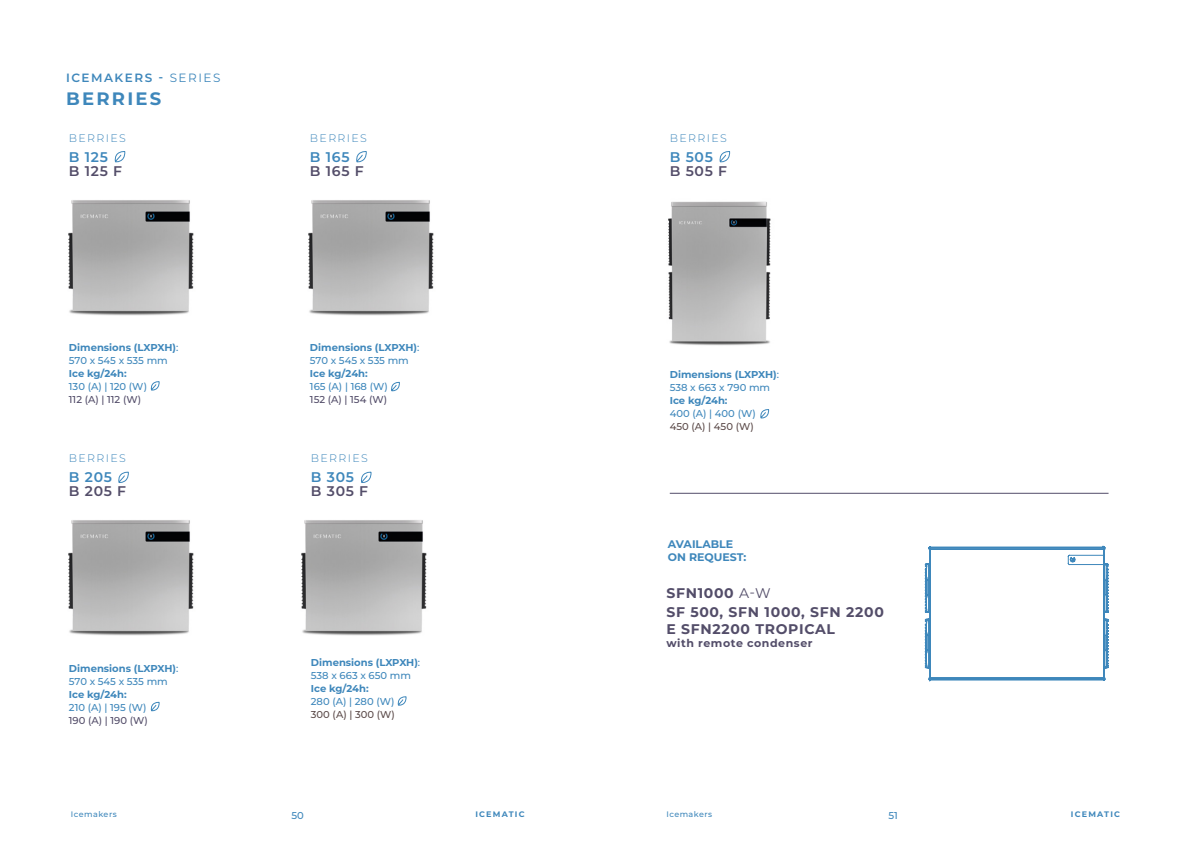
<style>
.page{position:relative;width:1191px;height:842px;background:#fff}
.page>*{position:absolute;margin:0;border:0;box-sizing:border-box;transform-origin:0 0}
.t1{font:700 18px "Montserrat";letter-spacing:.125em;color:#3e87bb}
.t2{font:700 14px/19px "Montserrat";letter-spacing:.05em;color:#534d69}
.t3{font:600 14px "Montserrat";letter-spacing:.05em;color:#534d69}
.t4{font:600 14px "Montserrat";letter-spacing:.05em;color:#3e87bb}
.t5{font:600 12px "Montserrat";letter-spacing:.125em;color:#3e87bb}
.t6{font:300 11px "Montserrat";letter-spacing:.125em;color:#3e87bb}
.t7{font:700 11px "Montserrat";letter-spacing:.05em;color:#534d69}
.t8{font:700 11px/13.2px "Montserrat";color:#3e87bb}
.t9{font:700 10px/13px "Montserrat";color:#3e87bb}
.t10{font:500 10px "Montserrat";color:#3e87bb}
.t11{font:500 10px "Montserrat";color:#534d69}
.t12{font:500 10px "Montserrat";color:#5c4b4a}
.t13{font:500 8px "Montserrat";letter-spacing:.06em;color:#3e87bb}
.t14{font:700 8px "Montserrat";letter-spacing:.15em;color:#3e87bb}
.s1{font-weight:400}
.s2{font-weight:500}
</style>
<div class="page">
<img style="left:68px;top:200px;width:126px;height:116px">
<img style="left:68px;top:520px;width:126px;height:116px">
<img style="left:301px;top:520px;width:126px;height:116px">
<img style="left:308px;top:200px;width:126px;height:116px">
<svg style="left:114px;top:151px;width:12px;height:12px"></svg>
<svg style="left:118px;top:471px;width:11px;height:12px"></svg>
<svg style="left:361px;top:471px;width:11px;height:12px"></svg>
<svg style="left:356px;top:151px;width:11px;height:12px"></svg>
<svg style="left:150px;top:381px;width:10px;height:10px"></svg>
<svg style="left:150px;top:702px;width:10px;height:10px"></svg>
<svg style="left:397px;top:696px;width:10px;height:10px"></svg>
<svg style="left:391px;top:382px;width:9px;height:10px"></svg>
<img style="left:668px;top:201px;width:103px;height:145px">
<svg style="left:719px;top:151px;width:11px;height:12px"></svg>
<svg style="left:760px;top:409px;width:9px;height:10px"></svg>
<svg style="left:924px;top:545px;width:185px;height:137px"></svg>
<hr style="left:670px;top:493px;width:438px;height:1px;background:#534d69">
<p class="t5" style="left:66px;top:70px;width:156px">ICEMAKERS - <span class="s1">SERIES</span></p>
<h1 class="t1" style="left:66px;top:86px;width:97px">BERRIES</h1>
<p class="t6" style="left:69px;top:130px;width:59px">BERRIES</p>
<h2 class="t4" style="left:69px;top:147px;width:40px">B 125</h2>
<h2 class="t3" style="left:69px;top:161px;width:55px">B 125 F</h2>
<p class="t9" style="left:69px;top:341px;width:111px">Dimensions (LXPXH)<span class="s2">:<br>570 x 545 x 535 mm</span></p>
<p class="t9" style="left:69px;top:367px;width:59px">Ice kg/24h:</p>
<p class="t10" style="left:69px;top:380px;width:80px">130 (A) | 120 (W)</p>
<p class="t11" style="left:69px;top:393px;width:74px">112 (A) | 112 (W)</p>
<p class="t6" style="left:69px;top:451px;width:59px">BERRIES</p>
<h2 class="t4" style="left:69px;top:467px;width:45px">B 205</h2>
<h2 class="t3" style="left:69px;top:481px;width:59px">B 205 F</h2>
<p class="t9" style="left:69px;top:661px;width:111px">Dimensions (LXPXH)<span class="s2">:<br>570 x 545 x 535 mm</span></p>
<p class="t9" style="left:69px;top:687px;width:59px">Ice kg/24h:</p>
<p class="t10" style="left:69px;top:700px;width:79px">210 (A) | 195 (W)</p>
<p class="t11" style="left:69px;top:713px;width:80px">190 (A) | 190 (W)</p>
<p class="t6" style="left:310px;top:130px;width:59px">BERRIES</p>
<h2 class="t4" style="left:310px;top:147px;width:41px">B 165</h2>
<h2 class="t3" style="left:310px;top:161px;width:55px">B 165 F</h2>
<p class="t9" style="left:310px;top:341px;width:111px">Dimensions (LXPXH)<span class="s2">:<br>570 x 545 x 535 mm</span></p>
<p class="t9" style="left:310px;top:367px;width:59px">Ice kg/24h:</p>
<p class="t10" style="left:310px;top:380px;width:79px">165 (A) | 168 (W)</p>
<p class="t11" style="left:310px;top:393px;width:79px">152 (A) | 154 (W)</p>
<p class="t6" style="left:311px;top:451px;width:59px">BERRIES</p>
<h2 class="t4" style="left:311px;top:467px;width:45px">B 305</h2>
<h2 class="t3" style="left:311px;top:481px;width:59px">B 305 F</h2>
<p class="t9" style="left:311px;top:655px;width:111px">Dimensions (LXPXH)<span class="s2">:<br>538 x 663 x 650 mm</span></p>
<p class="t9" style="left:311px;top:681px;width:59px">Ice kg/24h:</p>
<p class="t10" style="left:311px;top:694px;width:85px">280 (A) | 280 (W)</p>
<p class="t12" style="left:311px;top:707px;width:86px">300 (A) | 300 (W)</p>
<p class="t6" style="left:670px;top:130px;width:59px">BERRIES</p>
<h2 class="t4" style="left:670px;top:147px;width:45px">B 505</h2>
<h2 class="t3" style="left:670px;top:161px;width:59px">B 505 F</h2>
<p class="t9" style="left:670px;top:368px;width:111px">Dimensions (LXPXH)<span class="s2">:<br>538 x 663 x 790 mm</span></p>
<p class="t9" style="left:670px;top:394px;width:59px">Ice kg/24h:</p>
<p class="t10" style="left:670px;top:407px;width:87px">400 (A) | 400 (W)</p>
<p class="t12" style="left:670px;top:420px;width:86px">450 (A) | 450 (W)</p>
<p class="t8" style="left:668px;top:537px;width:80px">AVAILABLE<br>ON REQUEST:</p>
<h2 class="t2" style="left:666px;top:583px;width:219px">SFN1000 <span class="s1">A-W<br></span>SF 500, SFN 1000, SFN 2200</h2>
<h2 class="t2" style="left:666px;top:618px;width:170px">E SFN2200 TROPICAL</h2>
<p class="t7" style="left:666px;top:635px;width:148px">with remote condenser</p>
<p class="t13" style="left:71px;top:809px;width:47px">Icemakers</p>
<p class="t13" style="left:666px;top:809px;width:47px">Icemakers</p>
<p class="t10" style="left:291px;top:808px;width:14px">50</p>
<p class="t14" style="left:475px;top:808px;width:51px">ICEMATIC</p>
<p class="t10" style="left:888px;top:808px;width:11px">51</p>
<p class="t14" style="left:1071px;top:808px;width:51px">ICEMATIC</p>
</div>
